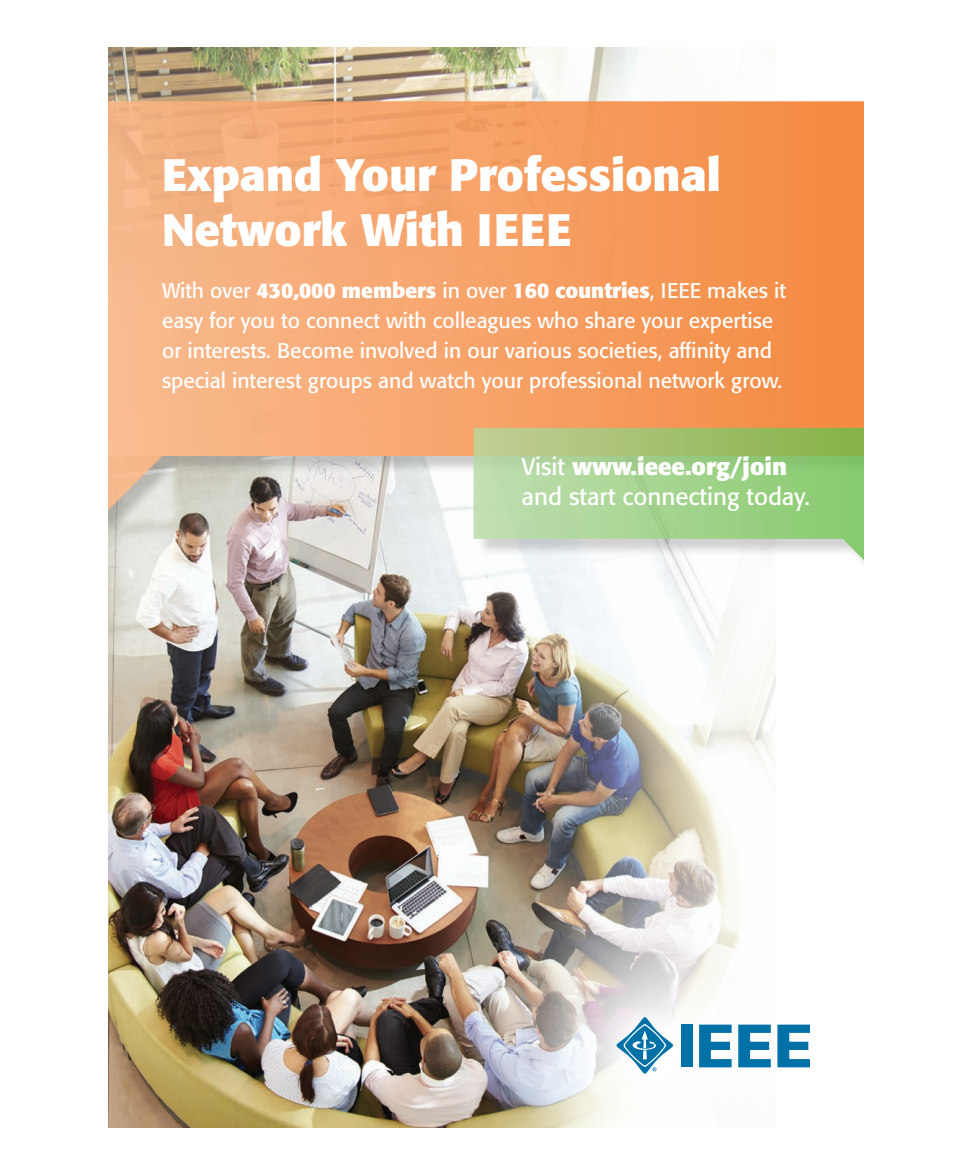
<style>
.page{position:relative;width:972px;height:1175px;background:#fff}
.page>*{position:absolute;margin:0;border:0;box-sizing:border-box;transform-origin:0 0}
.t1{font:700 45px/54.8px "Formata";color:#fff}
.t2{font:24px/30px "Formata";color:#fff}
.t3{font:21px/30px "Formata";color:#fff}
.s1{font-weight:700}
</style>
<div class="page">
<img style="left:108px;top:47px;width:667px;height:1080px">
<svg style="left:108px;top:101px;width:756px;height:422px;background:#f3a671"></svg>
<div style="left:476px;top:430px;width:388px;height:161px;background:#231f20;opacity:.25"></div>
<svg style="left:474px;top:428px;width:390px;height:145px;background:#b4d59e"></svg>
<img style="left:474px;top:871px;width:336px;height:256px">
<svg style="left:617px;top:1017px;width:56px;height:56px"></svg>
<div style="left:681px;top:1024px;width:12px;height:43px;background:#0071a7"></div>
<svg style="left:699px;top:1024px;width:33px;height:43px"></svg>
<svg style="left:738px;top:1024px;width:33px;height:43px"></svg>
<svg style="left:777px;top:1024px;width:33px;height:43px"></svg>
<p class="t1" style="left:162px;top:148px;width:560px">Expand Your Professional<br>Network With IEEE</p>
<p class="t3" style="left:162px;top:275px;width:625px">With over <span class="s1">430,000 members</span> in over <span class="s1">160 countries</span>, IEEE makes it easy for you to connect with colleagues who share your expertise or interests. Become involved in our various societies, affinity and special interest groups and watch your professional network grow.</p>
<p class="t2" style="left:522px;top:451px;width:290px">Visit <span class="s1">www.ieee.org/join </span>and start connecting today.</p>
</div>
